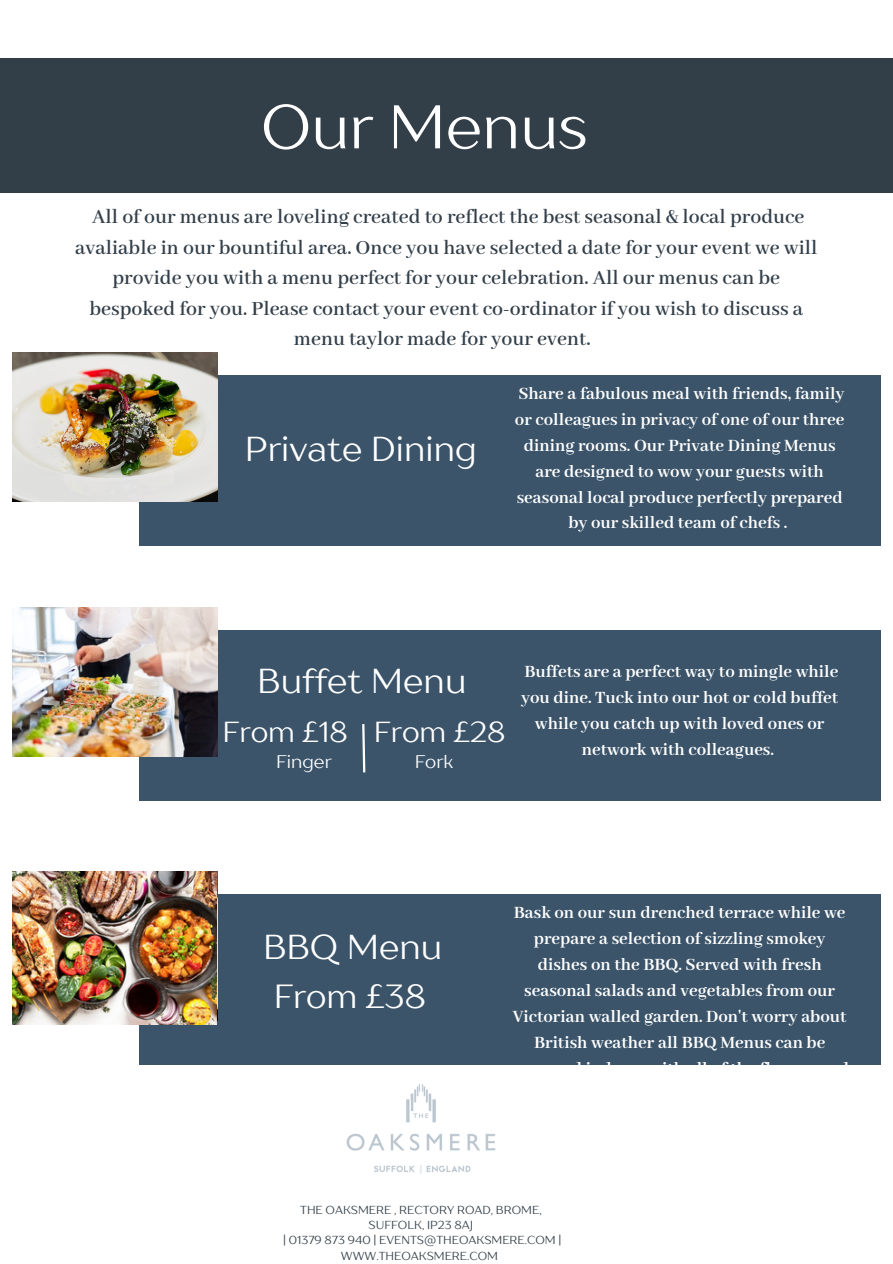
<style>
.page{position:relative;width:893px;height:1264px;background:#fff}
.page>*{position:absolute;margin:0;border:0;box-sizing:border-box;transform-origin:0 0}
.t1{font:61.5px "TT Drugs";color:#fff}
.t2{font:34.5px "TT Drugs";color:#fff}
.t3{font:33.3px "TT Drugs";color:#fff}
.t4{font:28.8px "TT Drugs";color:#fff}
.t5{font:600 21.75px/30.3px "Abhaya Libre";color:#323e48;text-align:center}
.t6{font:700 18.75px/25.8px "Abhaya Libre";color:#fff;text-align:center}
.t7{font:18.15px "TT Drugs";color:#fff}
.t8{font:11.55px/15.5px "TT Drugs";color:#323e48;text-align:center}
</style>
<div class="page">
<div style="left:0;top:58px;width:892px;height:134px;background:#323e48"></div>
<div style="left:139px;top:374px;width:741px;height:171px;background:#3b546a"></div>
<img style="left:13px;top:353px;width:204px;height:148px">
<div style="left:139px;top:629px;width:741px;height:171px;background:#3b546a"></div>
<img style="left:13px;top:607px;width:204px;height:149px">
<svg style="left:362px;top:724px;width:4px;height:49px"></svg>
<div style="left:139px;top:893px;width:741px;height:171px;background:#3b546a"></div>
<img style="left:13px;top:871px;width:203px;height:153px">
<img style="left:322px;top:1064px;width:197px;height:110px">
<p class="t1" style="left:261px;top:89px;width:328px">Our Menus</p>
<p class="t5" style="left:75px;top:203px;width:743px">All of our menus are loveling created to reflect the best seasonal &amp; local produce avaliable in our bountiful area. Once you have selected a date for your event we will provide you with a menu perfect for your celebration. All our menus can be bespoked for you. Please contact your event co-ordinator if you wish to discuss a menu taylor made for your event.</p>
<p class="t2" style="left:245px;top:427px;width:234px">Private Dining</p>
<p class="t6" style="left:515px;top:381px;width:331px">Share a fabulous meal with friends, family or colleagues in privacy of one of our three dining rooms. Our Private Dining Menus are designed to wow your guests with seasonal local produce perfectly prepared by our skilled team of chefs .</p>
<p class="t2" style="left:257px;top:659px;width:210px">Buffet Menu</p>
<p class="t4" style="left:222px;top:714px;width:127px">From £18</p>
<p class="t4" style="left:374px;top:714px;width:133px">From £28</p>
<p class="t7" style="left:276px;top:750px;width:57px">Finger</p>
<p class="t7" style="left:414px;top:750px;width:40px">Fork</p>
<p class="t6" style="left:521px;top:659px;width:319px">Buffets are a perfect way to mingle while you dine. Tuck into our hot or cold buffet while you catch up with loved ones or network with colleagues.</p>
<p class="t2" style="left:263px;top:925px;width:181px">BBQ Menu</p>
<p class="t3" style="left:274px;top:975px;width:154px">From £38</p>
<p class="t6" style="left:512px;top:900px;width:335px">Bask on our sun drenched terrace while we prepare a selection of sizzling smokey dishes on the BBQ. Served with fresh seasonal salads and vegetables from our Victorian walled garden. Don't worry about British weather all BBQ Menus can be</p>
<p class="t8" style="left:300px;top:1201px;width:243px">THE OAKSMERE , RECTORY ROAD, BROME,<br>SUFFOLK, IP23 8AJ</p>
<p class="t8" style="left:283px;top:1232px;width:280px">| 01379 873 940 | EVENTS@THEOAKSMERE.COM |<br>WWW.THEOAKSMERE.COM</p>
</div>
